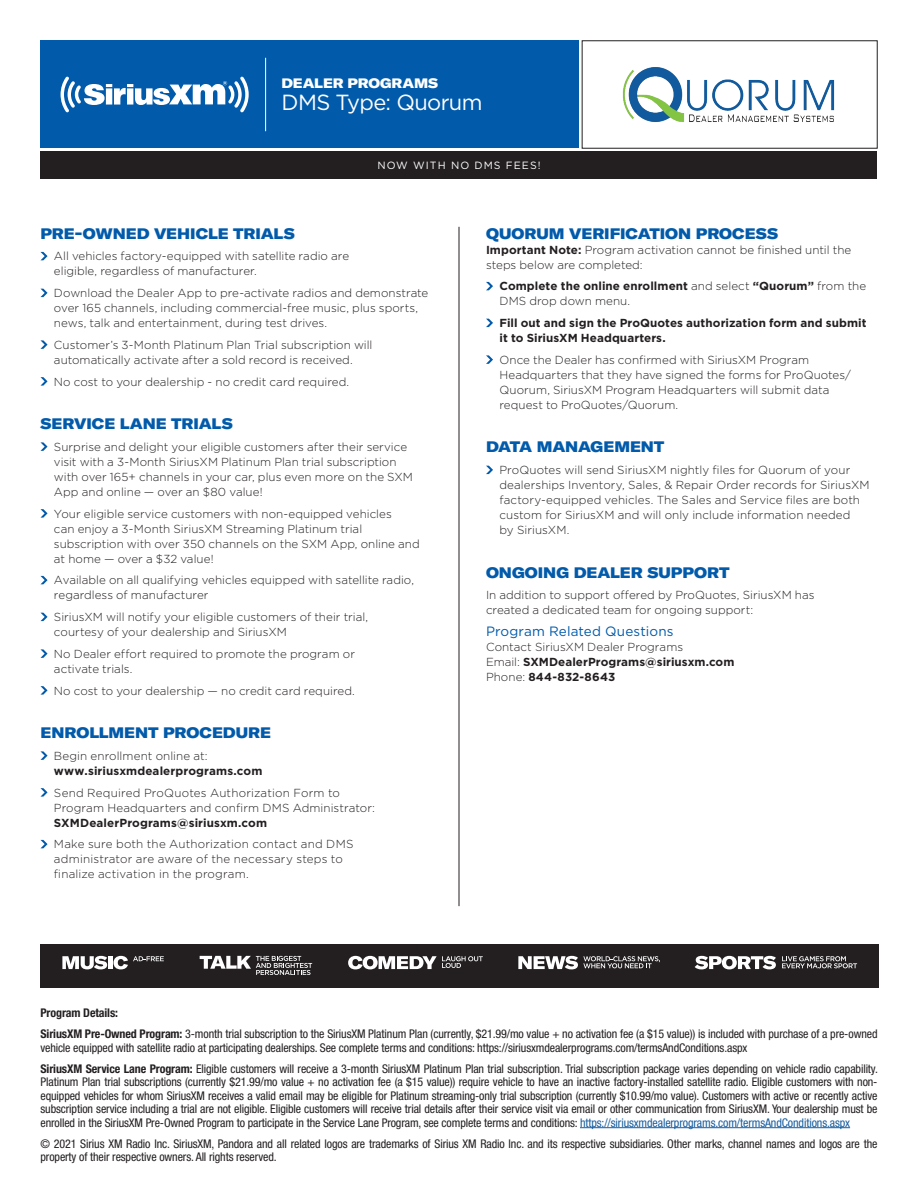
<style>
.page{position:relative;width:918px;height:1188px;background:#fff}
.page>*{position:absolute;margin:0;border:0;box-sizing:border-box;transform-origin:0 0}
.t1{font:21.9px "Gotham";letter-spacing:-.03em;color:#fff}
.t2{font:900 expanded 15px "GT America";letter-spacing:-.005em;color:#015aaa}
.t3{font:13.5px "Gotham";letter-spacing:.01em;color:#015aaa}
.t4{font:900 expanded 13.5px "GT America";letter-spacing:-.01em;color:#fff}
.t5{font:condensed 12px/13.5px "Helvetica Neue LT Std";letter-spacing:-.01em;color:#231f20}
.t6{font:300 11.7px/15px "Gotham";color:#231f20}
.t7{font:700 11.7px/15px "Gotham";letter-spacing:.005em;color:#231f20}
.t8{font:10.5px "Gotham";letter-spacing:.1em;color:#fff}
.s1{font-weight:700}
.s2{font-weight:300}
.s3{color:#175d9e}
</style>
<div class="page">
<div style="left:40px;top:40px;width:539px;height:108px;background:#015aaa"></div>
<div style="left:582px;top:40px;width:296px;height:109px;border:1px solid #231f20"></div>
<svg style="left:61px;top:77px;width:188px;height:35px"></svg>
<hr style="left:265px;top:58px;width:1px;height:73px;background:#fff">
<div style="left:40px;top:152px;width:838px;height:27px;background:#231f20"></div>
<svg style="left:40px;top:252px;width:8px;height:8px"></svg>
<svg style="left:40px;top:289px;width:8px;height:8px"></svg>
<svg style="left:40px;top:340px;width:8px;height:9px"></svg>
<svg style="left:40px;top:377px;width:8px;height:9px"></svg>
<svg style="left:40px;top:442px;width:8px;height:9px"></svg>
<svg style="left:40px;top:509px;width:8px;height:9px"></svg>
<svg style="left:40px;top:576px;width:8px;height:8px"></svg>
<svg style="left:40px;top:613px;width:8px;height:8px"></svg>
<svg style="left:40px;top:649px;width:8px;height:9px"></svg>
<svg style="left:40px;top:686px;width:8px;height:9px"></svg>
<svg style="left:40px;top:751px;width:8px;height:9px"></svg>
<svg style="left:40px;top:788px;width:8px;height:9px"></svg>
<svg style="left:40px;top:840px;width:8px;height:8px"></svg>
<svg style="left:486px;top:282px;width:7px;height:8px"></svg>
<svg style="left:486px;top:319px;width:7px;height:8px"></svg>
<svg style="left:486px;top:355px;width:7px;height:9px"></svg>
<svg style="left:486px;top:466px;width:7px;height:8px"></svg>
<hr style="left:459px;top:227px;width:1px;height:679px;background:#231f20">
<div style="left:40px;top:944px;width:839px;height:43px;background:#231f20"></div>
<svg style="left:62px;top:956px;width:45px;height:13px"></svg>
<hr style="left:108px;top:956px;width:4px;height:13px;background:#fff">
<svg style="left:114px;top:956px;width:50px;height:13px"></svg>
<svg style="left:695px;top:956px;width:81px;height:13px"></svg>
<svg style="left:782px;top:956px;width:75px;height:12px"></svg>
<svg style="left:518px;top:956px;width:142px;height:13px"></svg>
<svg style="left:348px;top:956px;width:135px;height:13px"></svg>
<svg style="left:200px;top:956px;width:112px;height:19px"></svg>
<img style="left:622px;top:67px;width:213px;height:55px">
<hr style="left:580px;top:1127px;width:270px;height:1px;background:#175d9e">
<p class="t4" style="left:282px;top:75px;width:158px">DEALER PROGRAMS</p>
<h1 class="t1" style="left:282px;top:90px;width:202px">DMS Type: Quorum</h1>
<p class="t8" style="left:377px;top:159px;width:165px">NOW WITH NO DMS FEES!</p>
<p class="t2" style="left:40px;top:224px;width:256px">PRE-OWNED VEHICLE TRIALS</p>
<p class="t6" style="left:54px;top:249px;width:297px">All vehicles factory-equipped with satellite radio are eligible, regardless of manufacturer.</p>
<p class="t6" style="left:54px;top:285px;width:376px">Download the Dealer App to pre-activate radios and demonstrate over 165 channels, including commercial-free music, plus sports, news, talk and entertainment, during test drives.</p>
<p class="t6" style="left:54px;top:337px;width:320px">Customer’s 3-Month Platinum Plan Trial subscription will automatically activate after a sold record is received.</p>
<p class="t6" style="left:54px;top:374px;width:297px">No cost to your dealership - no credit card required.</p>
<p class="t2" style="left:40px;top:414px;width:194px">SERVICE LANE TRIALS</p>
<p class="t6" style="left:54px;top:439px;width:361px">Surprise and delight your eligible customers after their service visit with a 3-Month SiriusXM Platinum Plan trial subscription with over 165+ channels in your car, plus even more on the SXM App and online — over an $80 value!</p>
<p class="t6" style="left:54px;top:506px;width:367px">Your eligible service customers with non-equipped vehicles<br>can enjoy a 3-Month SiriusXM Streaming Platinum trial subscription with over 350 channels on the SXM App, online and at home — over a $32 value!</p>
<p class="t6" style="left:54px;top:573px;width:362px">Available on all qualifying vehicles equipped with satellite radio, regardless of manufacturer</p>
<p class="t6" style="left:54px;top:609px;width:316px">SiriusXM will notify your eligible customers of their trial, courtesy of your dealership and SiriusXM</p>
<p class="t6" style="left:54px;top:646px;width:303px">No Dealer effort required to promote the program or activate trials.</p>
<p class="t6" style="left:54px;top:683px;width:302px">No cost to your dealership — no credit card required.</p>
<p class="t2" style="left:40px;top:723px;width:232px">ENROLLMENT PROCEDURE</p>
<p class="t6" style="left:54px;top:748px;width:155px">Begin enrollment online at:</p>
<p class="t7" style="left:54px;top:763px;width:210px">www.siriusxmdealerprograms.com</p>
<p class="t6" style="left:54px;top:785px;width:323px">Send Required ProQuotes Authorization Form to<br>Program Headquarters and confirm DMS Administrator:</p>
<p class="t7" style="left:54px;top:815px;width:215px">SXMDealerPrograms@siriusxm.com</p>
<p class="t6" style="left:54px;top:837px;width:301px">Make sure both the Authorization contact and DMS administrator are aware of the necessary steps to finalize activation in the program.</p>
<p class="t2" style="left:486px;top:224px;width:294px">QUORUM VERIFICATION PROCESS</p>
<p class="t6" style="left:486px;top:242px;width:367px"><span class="s1">Important Note:</span> Program activation cannot be finished until the steps below are completed:</p>
<p class="t7" style="left:499px;top:278px;width:368px">Complete the online enrollment <span class="s2">and select</span> “Quorum” <span class="s2">from the<br>DMS drop down menu.</span></p>
<p class="t7" style="left:499px;top:315px;width:369px">Fill out and sign the ProQuotes authorization form and submit it to SiriusXM Headquarters.</p>
<p class="t6" style="left:500px;top:352px;width:353px">Once the Dealer has confirmed with SiriusXM Program Headquarters that they have signed the forms for ProQuotes/ Quorum, SiriusXM Program Headquarters will submit data request to ProQuotes/Quorum.</p>
<p class="t2" style="left:486px;top:437px;width:180px">DATA MANAGEMENT</p>
<p class="t6" style="left:500px;top:462px;width:372px">ProQuotes will send SiriusXM nightly files for Quorum of your dealerships Inventory, Sales, &amp; Repair Order records for SiriusXM factory-equipped vehicles. The Sales and Service files are both custom for SiriusXM and will only include information needed<br>by SiriusXM.</p>
<p class="t2" style="left:486px;top:563px;width:245px">ONGOING DEALER SUPPORT</p>
<p class="t6" style="left:486px;top:588px;width:330px">In addition to support offered by ProQuotes, SiriusXM has created a dedicated team for ongoing support:</p>
<p class="t3" style="left:486px;top:624px;width:189px">Program Related Questions</p>
<p class="t7" style="left:486px;top:639px;width:250px"><span class="s2">Contact SiriusXM Dealer Programs<br>Email:</span> SXMDealerPrograms@siriusxm.com<br><span class="s2">Phone:</span> 844-832-8643</p>
<p class="t5" style="left:40px;top:1002px;width:839px;line-height:21px"><span class="s1">Program Details:<br>SiriusXM Pre-Owned Program:</span> 3-month trial subscription to the SiriusXM Platinum Plan (currently, $21.99/mo value + no activation fee (a $15 value)) is included with purchase of a pre-owned</p>
<p class="t5" style="left:40px;top:1037px;width:839px;line-height:21px">vehicle equipped with satellite radio at participating dealerships. See complete terms and conditions: https://siriusxmdealerprograms.com/termsAndConditions.aspx<br><span class="s1">SiriusXM Service Lane Program:</span> Eligible customers will receive a 3-month SiriusXM Platinum Plan trial subscription. Trial subscription package varies depending on vehicle radio capability.</p>
<p class="t5" style="left:40px;top:1075px;width:839px;text-align:justify">Platinum Plan trial subscriptions (currently $21.99/mo value + no activation fee (a $15 value)) require vehicle to have an inactive factory-installed satellite radio. Eligible customers with non&shy;equipped vehicles for whom SiriusXM receives a valid email may be eligible for Platinum streaming-only trial subscription (currently $10.99/mo value). Customers with active or recently active subscription service including a trial are not eligible. Eligible customers will receive trial details after their service visit via email or other communication from SiriusXM. Your dealership must be enrolled in the SiriusXM Pre-Owned Program to participate in the Service Lane Program, see complete terms and conditions: <span class="s3">https://siriusxmdealerprograms.com/termsAndConditions.aspx</span></p>
<p class="t5" style="left:40px;top:1136px;width:838px">© 2021 Sirius XM Radio Inc. SiriusXM, Pandora and all related logos are trademarks of Sirius XM Radio Inc. and its respective subsidiaries. Other marks, channel names and logos are the property of their respective owners. All rights reserved.</p>
</div>
